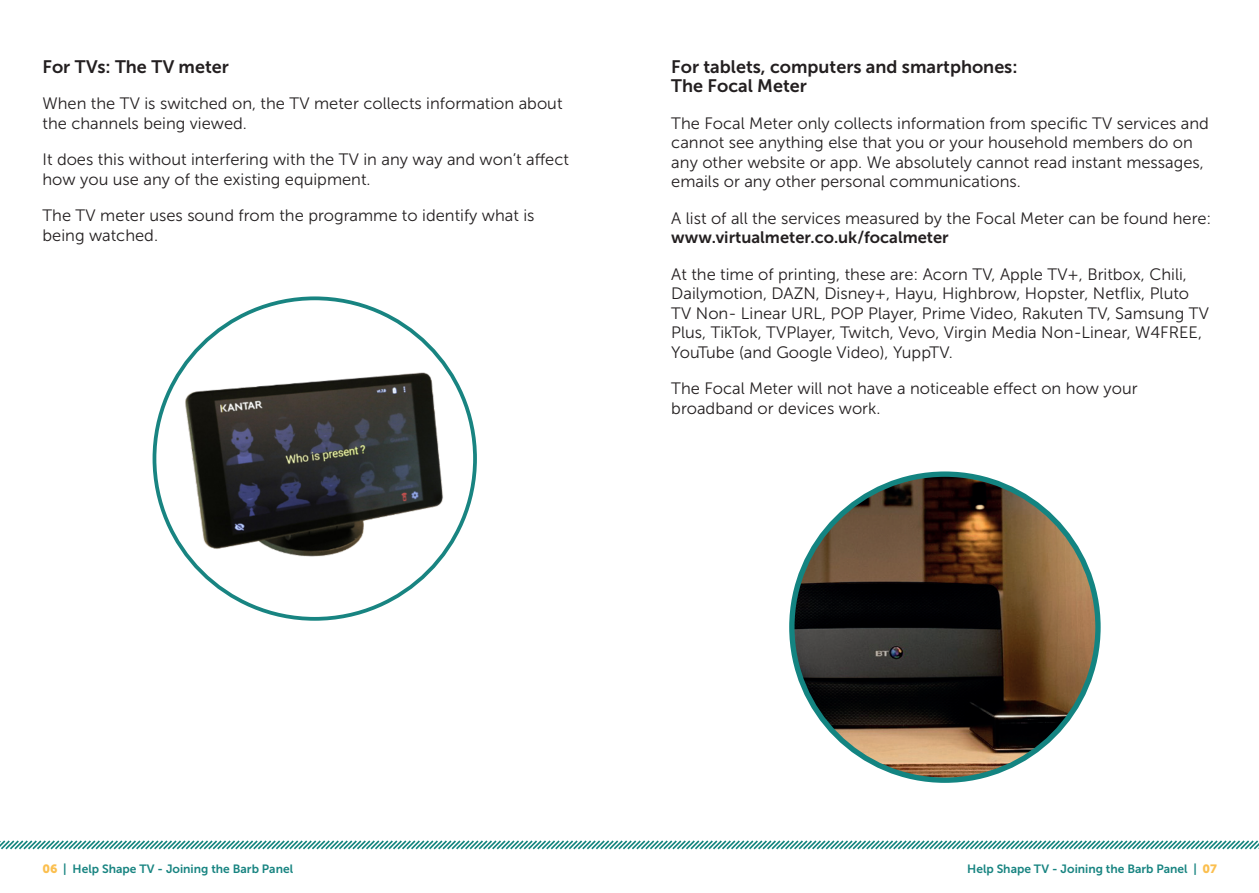
<style>
.page{position:relative;width:1259px;height:893px;background:#fff}
.page>*{position:absolute;margin:0;border:0;box-sizing:border-box;transform-origin:0 0}
.Body_Text_01__Black{font:18px/19.5px "Museo Sans 700";color:#231f20}
.Body_Text_Headings_0{font:18px "Museo Sans 700";color:#231f20}
.Body_Text_01__Black-2{font:16.5px/19.5px "Museo Sans 300";color:#231f20}
.t1{font:12px "Museo Sans 700";color:#188481}
.s1{font-family:"Museo Sans 700"}
.s2{font-family:"Museo Sans 900";color:#fbbf4f}
</style>
<div class="page">
<img style="left:180px;top:370px;width:270px;height:196px">
<img style="left:792px;top:474px;width:306px;height:306px;border-radius:153px">
<svg style="left:0;top:840px;width:1259px;height:10px"></svg>
<p class="Body_Text_Headings_0" style="left:43px;top:57px;width:188px">For TVs: The TV meter</p>
<p class="Body_Text_01__Black-2" style="left:43px;top:94px;width:521px">When the TV is switched on, the TV meter collects information about the channels being viewed.</p>
<p class="Body_Text_01__Black-2" style="left:43px;top:150px;width:528px">It does this without interfering with the TV in any way and won’t affect how you use any of the existing equipment.</p>
<p class="Body_Text_01__Black-2" style="left:43px;top:206px;width:493px">The TV meter uses sound from the programme to identify what is being watched.</p>
<p class="Body_Text_01__Black" style="left:671px;top:57px;width:348px">For tablets, computers and smartphones:<br>The Focal Meter</p>
<p class="Body_Text_01__Black-2" style="left:671px;top:113px;width:539px">The Focal Meter only collects information from specific TV services and cannot see anything else that you or your household members do on any other website or app. We absolutely cannot read instant messages, emails or any other personal communications.</p>
<p class="Body_Text_01__Black-2" style="left:671px;top:208px;width:541px">A list of all the services measured by the Focal Meter can be found here: <span class="s1">www.virtualmeter.co.uk/focalmeter</span></p>
<p class="Body_Text_01__Black-2" style="left:671px;top:264px;width:539px">At the time of printing, these are: Acorn TV, Apple TV+, Britbox, Chili, Dailymotion, DAZN, Disney+, Hayu, Highbrow, Hopster, Netflix, Pluto TV Non- Linear URL, POP Player, Prime Video, Rakuten TV, Samsung TV Plus, TikTok, TVPlayer, Twitch, Vevo, Virgin Media Non-Linear, W4FREE, YouTube (and Google Video), YuppTV.</p>
<p class="Body_Text_01__Black-2" style="left:671px;top:379px;width:468px">The Focal Meter will not have a noticeable effect on how your broadband or devices work.</p>
<p class="t1" style="left:43px;top:862px;width:252px"><span class="s2">06</span> | Help Shape TV - Joining the Barb Panel</p>
<p class="t1" style="left:967px;top:862px;width:251px">Help Shape TV - Joining the Barb Panel | <span class="s2">07</span></p>
</div>
